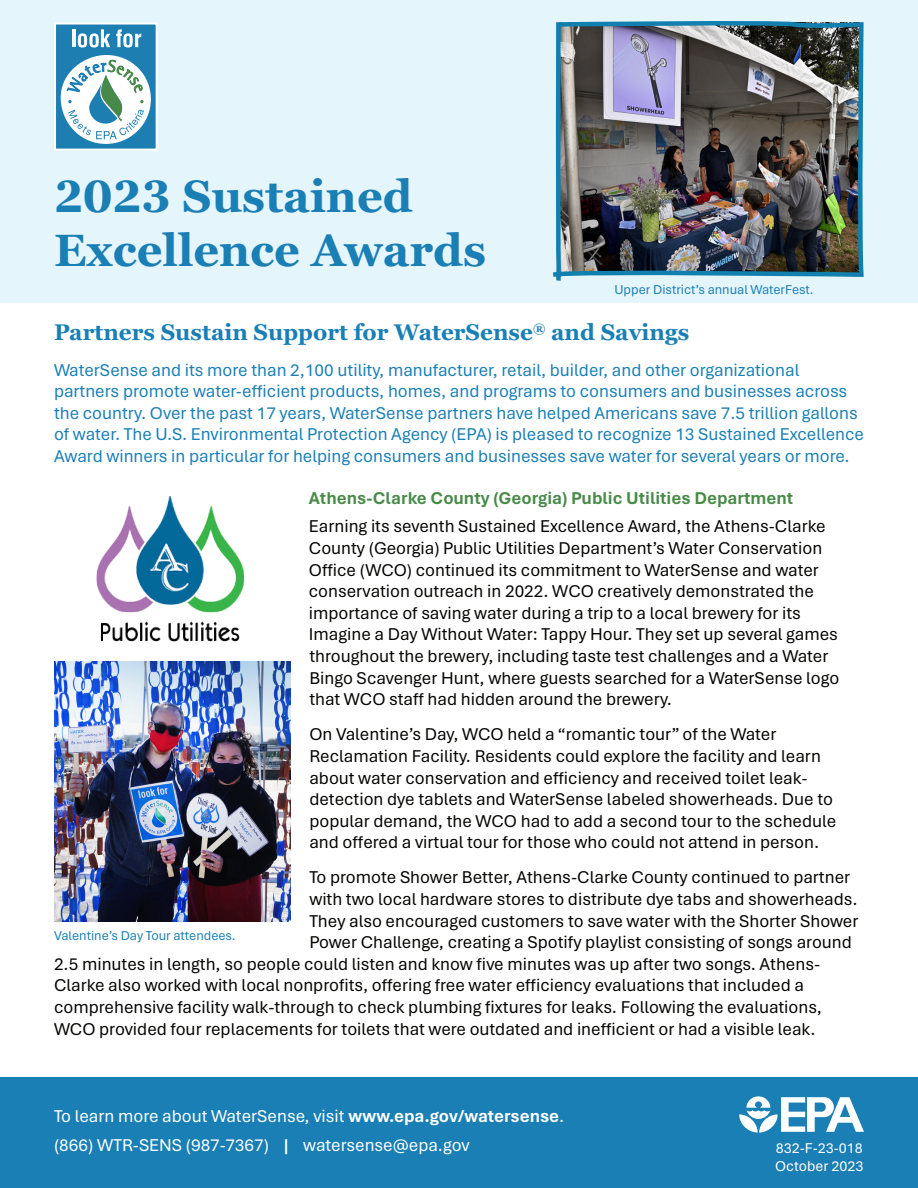
<style>
.page{position:relative;width:918px;height:1188px;background:#fff}
.page>*{position:absolute;margin:0;border:0;box-sizing:border-box;transform-origin:0 0}
.t1{font:700 45px/54px "Georgia Pro";color:#1a7fb5}
.t2{font:700 22.5px "Georgia Pro";color:#1a7fb5}
.t3{font:18px/21.6px "Aptos";color:#040503}
.t4{font:18px/21.6px "Aptos";color:#1a7fb5}
.t5{font:18px "Aptos";color:#fff}
.t6{font:700 18px "Aptos";color:#488a48}
.t7{font:15px "Aptos";color:#fff}
.t8{font:13.5px "Aptos";color:#1a7fb5}
.s1{font-weight:700}
</style>
<div class="page">
<div style="left:0;top:0;width:918px;height:302px;background:#e5f5fc"></div>
<div style="left:55px;top:24px;width:102px;height:126px;background:#1d7eb2"></div>
<div style="left:54px;top:23px;width:104px;height:128px;border:2px solid #fff"></div>
<svg style="left:60px;top:29px;width:91px;height:115px"></svg>
<img style="left:548px;top:21px;width:318px;height:282px">
<div style="left:0;top:1078px;width:918px;height:110px;background:#1a7fb5"></div>
<svg style="left:739px;top:1096px;width:125px;height:37px"></svg>
<img style="left:96px;top:496px;width:148px;height:146px">
<img style="left:54px;top:662px;width:237px;height:260px">
<h1 class="t1" style="left:54px;top:171px;width:434px">2023 Sustained<br>Excellence Awards</h1>
<p class="t8" style="left:614px;top:280px;width:201px">Upper District’s annual WaterFest.</p>
<h2 class="t2" style="left:54px;top:320px;width:637px">Partners Sustain Support for WaterSense<sup>®</sup> and Savings</h2>
<p class="t4" style="left:54px;top:358px;width:812px">WaterSense and its more than 2,100 utility, manufacturer, retail, builder, and other organizational partners promote water-efficient products, homes, and programs to consumers and businesses across the country. Over the past 17 years, WaterSense partners have helped Americans save 7.5 trillion gallons of water. The U.S. Environmental Protection Agency (EPA) is pleased to recognize 13 Sustained Excellence Award winners in particular for helping consumers and businesses save water for several years or more.</p>
<h3 class="t6" style="left:309px;top:486px;width:486px">Athens-Clarke County (Georgia) Public Utilities Department</h3>
<p class="t3" style="left:309px;top:515px;width:532px">Earning its seventh Sustained Excellence Award, the Athens-Clarke County (Georgia) Public Utilities Department’s Water Conservation Office (WCO) continued its commitment to WaterSense and water conservation outreach in 2022. WCO creatively demonstrated the importance of saving water during a trip to a local brewery for its Imagine a Day Without Water: Tappy Hour. They set up several games throughout the brewery, including taste test challenges and a Water Bingo Scavenger Hunt, where guests searched for a WaterSense logo that WCO staff had hidden around the brewery.</p>
<p class="t3" style="left:309px;top:723px;width:529px">On Valentine’s Day, WCO held a “romantic tour” of the Water Reclamation Facility. Residents could explore the facility and learn about water conservation and efficiency and received toilet leak&shy;detection dye tablets and WaterSense labeled showerheads. Due to popular demand, the WCO had to add a second tour to the schedule and offered a virtual tour for those who could not attend in person.</p>
<p class="t3" style="left:309px;top:866px;width:542px">To promote Shower Better, Athens-Clarke County continued to partner</p>
<p class="t3" style="left:309px;top:888px;width:550px">with two local hardware stores to distribute dye tabs and showerheads.</p>
<p class="t3" style="left:309px;top:909px;width:551px">They also encouraged customers to save water with the Shorter Shower</p>
<p class="t3" style="left:309px;top:931px;width:544px">Power Challenge, creating a Spotify playlist consisting of songs around</p>
<p class="t3" style="left:54px;top:952px;width:768px">2.5 minutes in length, so people could listen and know five minutes was up after two songs. Athens-</p>
<p class="t3" style="left:54px;top:974px;width:752px">Clarke also worked with local nonprofits, offering free water efficiency evaluations that included a</p>
<p class="t3" style="left:54px;top:996px;width:770px">comprehensive facility walk-through to check plumbing fixtures for leaks. Following the evaluations,</p>
<p class="t3" style="left:54px;top:1017px;width:763px">WCO provided four replacements for toilets that were outdated and inefficient or had a visible leak.</p>
<p class="t8" style="left:54px;top:926px;width:183px">Valentine’s Day Tour attendees.</p>
<p class="t5" style="left:54px;top:1104px;width:512px">To learn more about WaterSense, visit <span class="s1">www.epa.gov/watersense</span>.</p>
<p class="t5" style="left:54px;top:1133px;width:417px">(866) WTR-SENS (987-7367) <span class="s1">|</span> watersense@epa.gov</p>
<p class="t7" style="left:776px;top:1137px;width:89px">832-F-23-018</p>
<p class="t7" style="left:775px;top:1155px;width:90px">October 2023</p>
</div>
